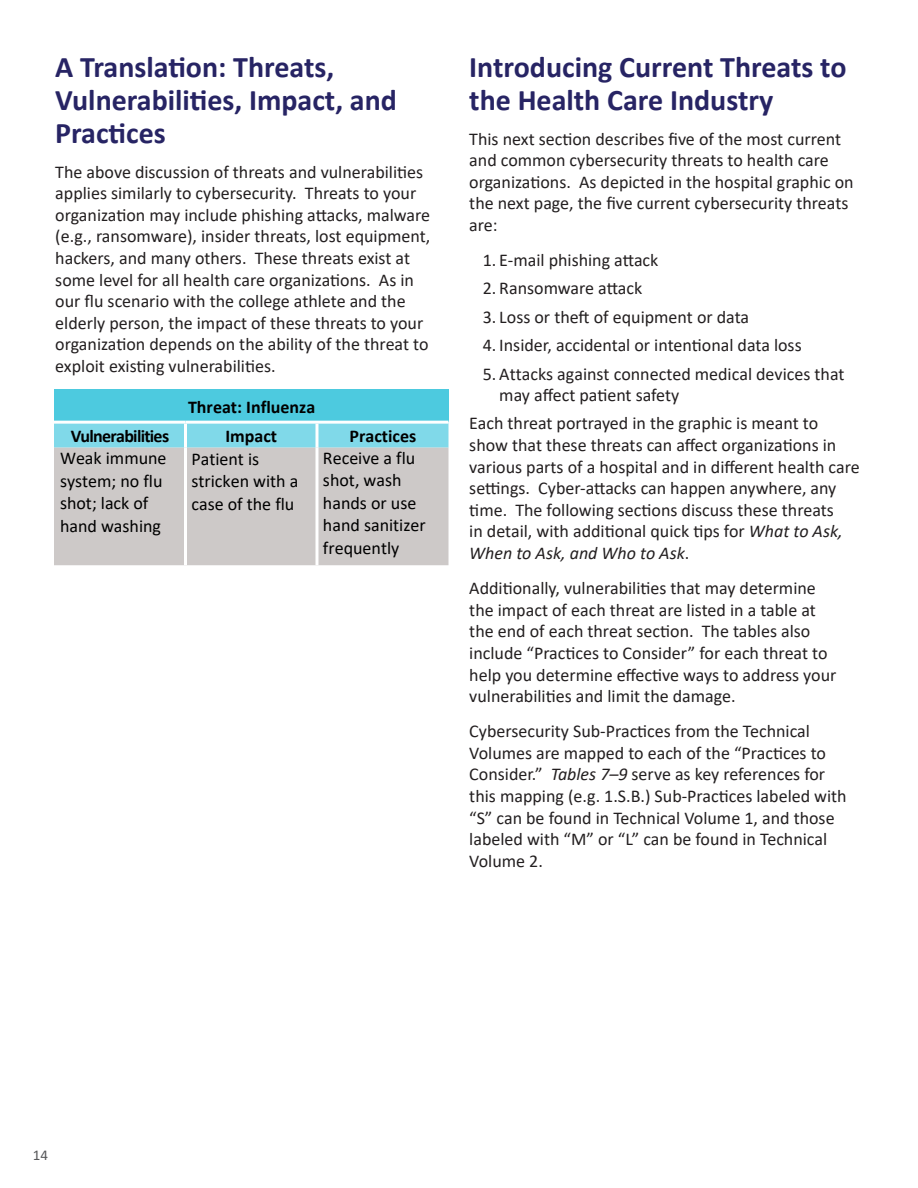
<style>
.page{position:relative;width:918px;height:1188px;background:#fff}
.page>*{position:absolute;margin:0;border:0;box-sizing:border-box;transform-origin:0 0}
.t1{font:700 30px/33px "Calibri";color:#272464}
.t2{font:18px/21.6px "Calibri";color:#231f20}
.t3{font:18px/22.4px "Calibri";color:#000}
.t4{font:700 18px "Calibri";color:#000}
.t5{font:700 18px "Calibri";letter-spacing:-.04em;color:#000}
.t6{font:15px "Calibri";color:#57585a}
.s1{font-style:italic}
</style>
<div class="page">
<div style="left:54px;top:390px;width:394px;height:32px;background:#4dcadf"></div>
<div style="left:54px;top:424px;width:394px;height:24px;background:#80d9e9"></div>
<div style="left:54px;top:448px;width:394px;height:117px;background:#cdc9c8"></div>
<hr style="left:184px;top:448px;width:3px;height:117px;background:#fff">
<hr style="left:315px;top:448px;width:3px;height:117px;background:#fff">
<hr style="left:54px;top:421px;width:132px;height:3px;background:#fff">
<hr style="left:186px;top:421px;width:131px;height:3px;background:#fff">
<hr style="left:317px;top:421px;width:132px;height:3px;background:#fff">
<hr style="left:184px;top:424px;width:3px;height:24px;background:#fff">
<hr style="left:315px;top:424px;width:3px;height:24px;background:#fff">
<h3 class="t1" style="left:55px;top:50px;width:343px">A Translation: Threats,<br>Vulnerabilities, Impact, and<br>Practices</h3>
<p class="t2" style="left:55px;top:160px;width:377px">The above discussion of threats and vulnerabilities applies similarly to cybersecurity. Threats to your organization may include phishing attacks, malware (e.g., ransomware), insider threats, lost equipment, hackers, and many others. These threats exist at some level for all health care organizations. As in our flu scenario with the college athlete and the elderly person, the impact of these threats to your organization depends on the ability of the threat to exploit existing vulnerabilities.</p>
<p class="t4" style="left:188px;top:394px;width:129px">Threat: Influenza</p>
<p class="t5" style="left:71px;top:423px;width:100px">Vulnerabilities</p>
<p class="t3" style="left:60px;top:447px;width:108px">Weak immune system; no flu shot; lack of hand washing</p>
<p class="t4" style="left:350px;top:423px;width:68px">Practices</p>
<p class="t3" style="left:323px;top:446px;width:104px">Receive a flu shot, wash hands or use hand sanitizer frequently</p>
<p class="t4" style="left:225px;top:423px;width:53px">Impact</p>
<p class="t3" style="left:192px;top:447px;width:108px;line-height:23px">Patient is stricken with a case of the flu</p>
<h3 class="t1" style="left:469px;top:50px;width:379px">Introducing Current Threats to the Health Care Industry</h3>
<p class="t2" style="left:469px;top:127px;width:386px">This next section describes five of the most current and common cybersecurity threats to health care organizations. As depicted in the hospital graphic on the next page, the five current cybersecurity threats are:</p>
<p class="t2" style="left:483px;top:249px;width:177px">1. E-mail phishing attack</p>
<p class="t2" style="left:483px;top:277px;width:161px">2. Ransomware attack</p>
<p class="t2" style="left:483px;top:306px;width:268px">3. Loss or theft of equipment or data</p>
<p class="t2" style="left:483px;top:334px;width:320px">4. Insider, accidental or intentional data loss</p>
<p class="t2" style="left:499px;top:362px;width:347px;text-indent:-17px">5. Attacks against connected medical devices that may affect patient safety</p>
<p class="t2" style="left:469px;top:412px;width:392px">Each threat portrayed in the graphic is meant to show that these threats can affect organizations in various parts of a hospital and in different health care settings. Cyber-attacks can happen anywhere, any time. The following sections discuss these threats<br>in detail, with additional quick tips for <span class="s1">What to Ask, When to Ask, and Who to Ask</span>.</p>
<p class="t2" style="left:469px;top:577px;width:369px">Additionally, vulnerabilities that may determine the impact of each threat are listed in a table at the end of each threat section. The tables also include “Practices to Consider” for each threat to help you determine effective ways to address your vulnerabilities and limit the damage.</p>
<p class="t2" style="left:469px;top:720px;width:379px">Cybersecurity Sub-Practices from the Technical Volumes are mapped to each of the “Practices to Consider.” <span class="s1">Tables 7–9</span> serve as key references for this mapping (e.g. 1.S.B.) Sub-Practices labeled with “S” can be found in Technical Volume 1, and those labeled with “M” or “L” can be found in Technical Volume 2.</p>
<p class="t6" style="left:33px;top:1145px;width:17px">14</p>
</div>
